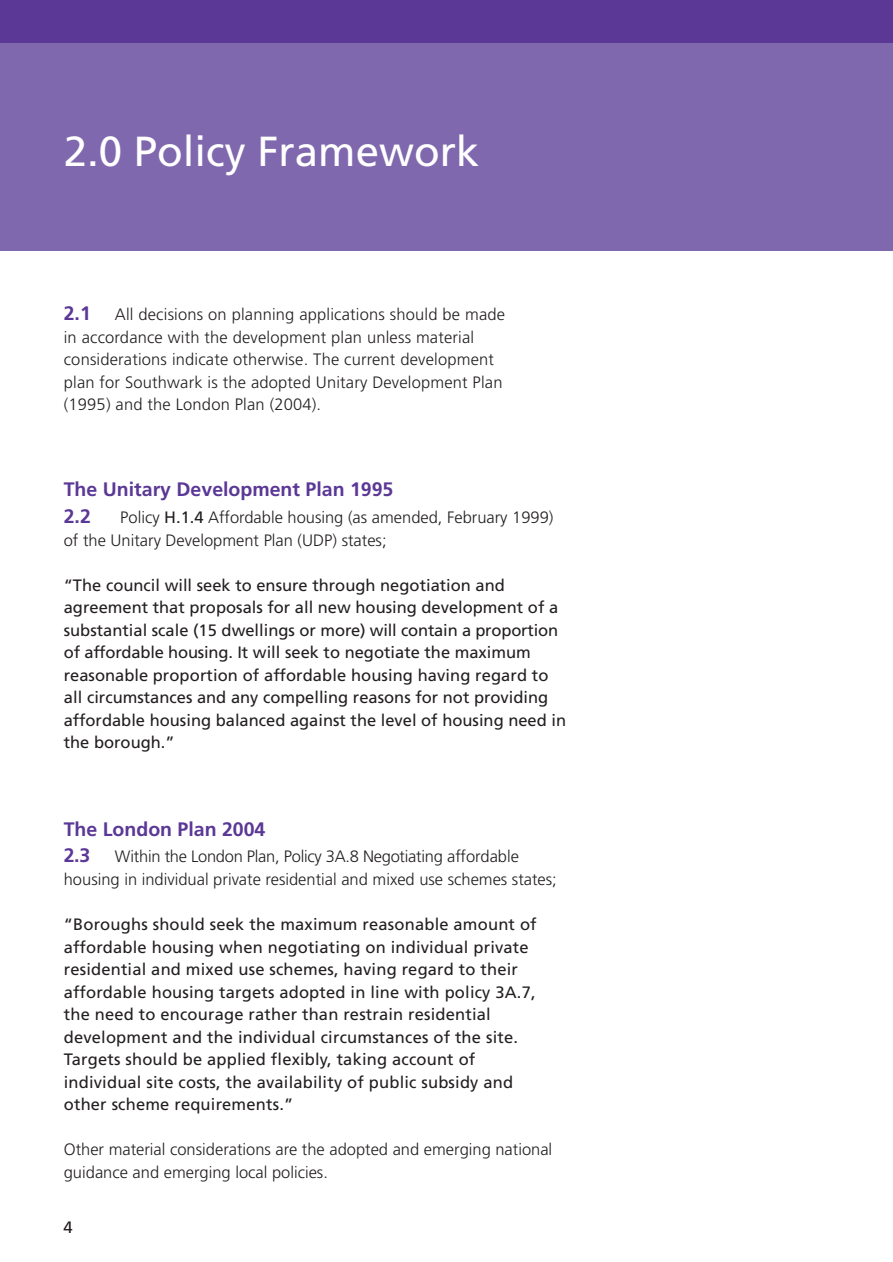
<style>
.page{position:relative;width:893px;height:1262px;background:#fff}
.page>*{position:absolute;margin:0;border:0;box-sizing:border-box;transform-origin:0 0}
.t1{font:42px "Frutiger";color:#fff}
.t2{font:700 19.5px/26.7px "Frutiger";color:#5b3896}
.t3{font:16.5px/22.5px "Frutiger";letter-spacing:.01em;color:#231f20}
.t4{font:300 16.5px/22.5px "Frutiger";color:#231f20}
.s1{font-weight:700;font-size:19.5px;color:#5b3896}
.s2{font-weight:400}
</style>
<div class="page">
<div style="left:0;top:40px;width:892px;height:211px;background:#8068ae"></div>
<div style="left:0;top:0;width:892px;height:43px;background:#5b3896"></div>
<h1 class="t1" style="left:64px;top:134px;width:417px">2.0 Policy Framework</h1>
<p class="t4" style="left:64px;top:305px;width:443px"><span class="s1">2.1</span> All decisions on planning applications should be made in accordance with the development plan unless material considerations indicate otherwise. The current development plan for Southwark is the adopted Unitary Development Plan (1995) and the London Plan (2004).</p>
<p class="t2" style="left:64px;top:477px;width:331px">The Unitary Development Plan 1995<br>2.2</p>
<p class="t4" style="left:64px;top:507px;width:491px;text-indent:56px">Policy <span class="s2">H.1.4</span> Affordable housing (as amended, February 1999) of the Unitary Development Plan (UDP) states;</p>
<p class="t3" style="left:64px;top:575px;width:504px">“The council will seek to ensure through negotiation and agreement that proposals for all new housing development of a substantial scale (15 dwellings or more) will contain a proportion of affordable housing. It will seek to negotiate the maximum reasonable proportion of affordable housing having regard to all circumstances and any compelling reasons for not providing affordable housing balanced against the level of housing need in the borough.”</p>
<p class="t2" style="left:64px;top:817px;width:203px">The London Plan 2004<br>2.3</p>
<p class="t4" style="left:64px;top:846px;width:494px;text-indent:51px">Within the London Plan, Policy 3A.8 Negotiating affordable housing in individual private residential and mixed use schemes states;</p>
<p class="t3" style="left:64px;top:914px;width:474px">“Boroughs should seek the maximum reasonable amount of affordable housing when negotiating on individual private residential and mixed use schemes, having regard to their affordable housing targets adopted in line with policy 3A.7, the need to encourage rather than restrain residential development and the individual circumstances of the site.<br>Targets should be applied flexibly, taking account of individual site costs, the availability of public subsidy and other scheme requirements.”</p>
<p class="t4" style="left:64px;top:1139px;width:490px">Other material considerations are the adopted and emerging national guidance and emerging local policies.</p>
<p class="t3" style="left:64px;top:1217px;width:11px">4</p>
</div>
